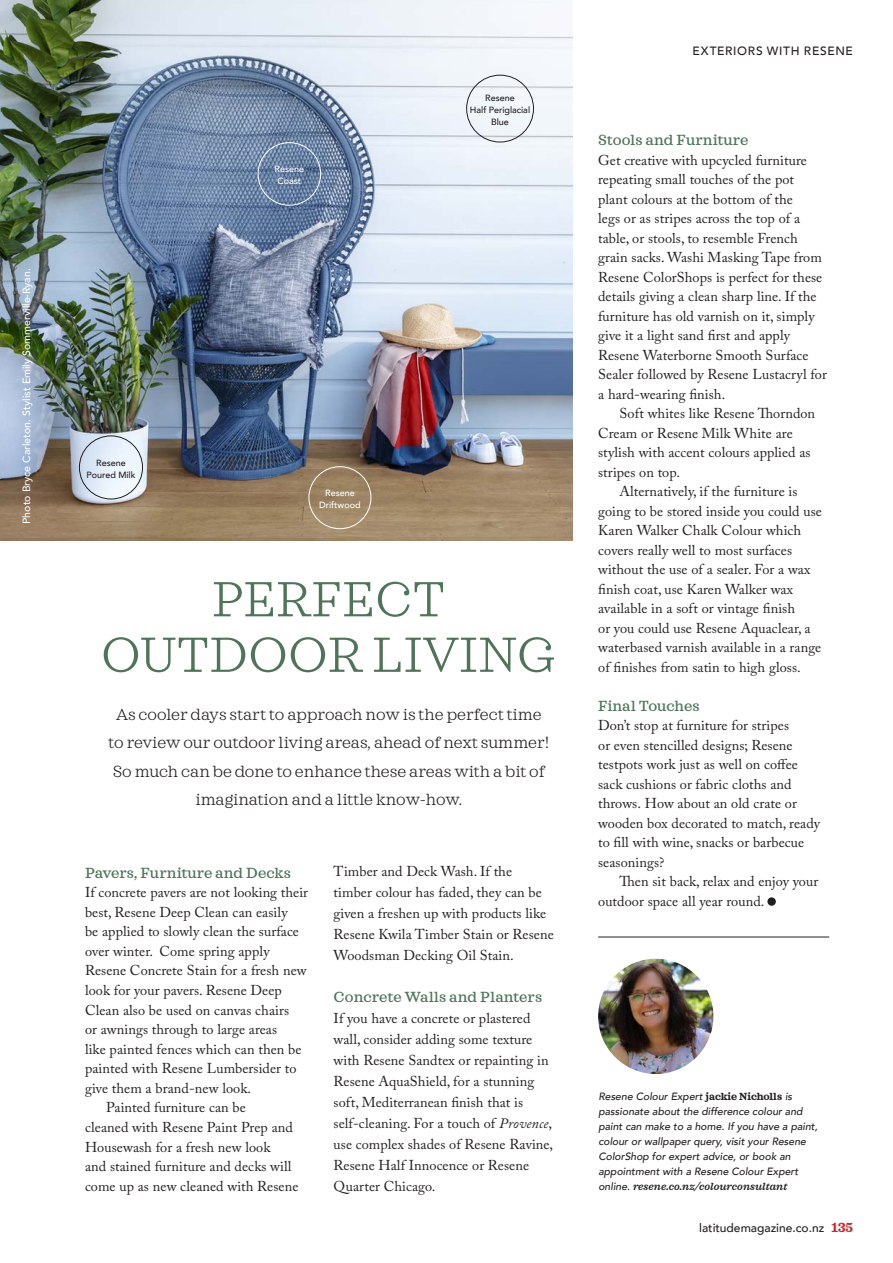
<style>
.page{position:relative;width:893px;height:1263px;background:#fff}
.page>*{position:absolute;margin:0;border:0;box-sizing:border-box;transform-origin:0 0}
.byline{font:300 50.25px "Sagona";color:#4f745a}
.byline-2{font:300 16.5px/28.5px "Sagona";color:#231f20;text-align:center}
.subhead{font:500 15px "Sagona";letter-spacing:.005em;color:#4f745a}
.Body_Copy_-_no_inden{font:14.25px/19.5px "Adobe Caslon Pro";letter-spacing:.005em;color:#231f20}
.Body_Copy{font:14.25px/19.5px "Adobe Caslon Pro";letter-spacing:.005em;color:#231f20}
.t1{font:500 12px "Avenir";color:#231f20}
.t2{font:500 12px "Avenir";letter-spacing:.055em;color:#231f20}
.Body_Copy-2{font:italic 500 10.5px/15px "Avenir";color:#231f20}
.Captions{font:500 10.5px "Avenir";color:#fff}
.Captions-2{font:500 9px/12px "Avenir";color:#231f20;text-align:center}
.Captions-3{font:500 9px/12px "Avenir";color:#fff;text-align:center}
.s1{font-style:italic}
.s2{font-family:"Sagona";font-weight:700;font-style:normal}
.s3{font-family:"Sagona";font-weight:600}
.s4{font-family:"Sagona";font-weight:700;font-size:13.5px;color:#d1232a}
</style>
<div class="page">
<img style="left:0;top:0;width:573px;height:540px">
<div style="left:466px;top:75px;width:68px;height:67px;border:1px solid #231f20;border-radius:50%"></div>
<div style="left:309px;top:466px;width:62px;height:63px;border:1px solid #fff;border-radius:50%"></div>
<div style="left:79px;top:436px;width:64px;height:63px;border:1px solid #231f20;border-radius:50%"></div>
<div style="left:258px;top:142px;width:63px;height:64px;border:1px solid #fff;border-radius:50%"></div>
<hr style="left:598px;top:937px;width:231px;height:1px;background:#231f20">
<img style="left:598px;top:959px;width:115px;height:115px;border-radius:58px">
<div style="left:767px;top:897px;width:9px;height:9px;background:#231f20;border-radius:50%"></div>
<p class="Captions" style="left:18px;top:524px;width:257px;rotate:-90deg">Photo Bryce Carleton. Stylist Emily Sommerville-Ryan.</p>
<p class="Captions-2" style="left:86px;top:456px;width:51px">Resene<br>Poured Milk</p>
<p class="Captions-3" style="left:275px;top:163px;width:31px">Resene<br>Coast</p>
<p class="Captions-2" style="left:470px;top:91px;width:62px">Resene<br>Half Periglacial<br>Blue</p>
<p class="Captions-3" style="left:319px;top:487px;width:43px">Resene<br>Driftwood</p>
<p class="byline" style="left:212px;top:570px;width:235px">PERFECT</p>
<p class="byline" style="left:101px;top:625px;width:457px">OUTDOOR LIVING</p>
<p class="byline-2" style="left:108px;top:700px;width:442px">As cooler days start to approach now is the perfect time to review our outdoor living areas, ahead of next summer!<br>So much can be done to enhance these areas with a bit of imagination and a little know-how.</p>
<p class="subhead" style="left:85px;top:863px;width:207px">Pavers, Furniture and Decks</p>
<p class="Body_Copy_-_no_inden" style="left:85px;top:882px;width:225px">If concrete pavers are not looking their best, Resene Deep Clean can easily<br>be applied to slowly clean the surface over winter. Come spring apply Resene Concrete Stain for a fresh new look for your pavers. Resene Deep Clean also be used on canvas chairs<br>or awnings through to large areas<br>like painted fences which can then be painted with Resene Lumbersider to give them a brand-new look.</p>
<p class="Body_Copy" style="left:85px;top:1098px;width:215px;text-indent:21px">Painted furniture can be<br>cleaned with Resene Paint Prep and<br>Housewash for a fresh new look<br>and stained furniture and decks will come up as new cleaned with Resene</p>
<p class="Body_Copy" style="left:334px;top:861px;width:222px;line-height:21px">Timber and Deck Wash. If the timber colour has faded, they can be given a freshen up with products like<br>Resene Kwila Timber Stain or Resene<br>Woodsman Decking Oil Stain.</p>
<p class="subhead" style="left:334px;top:988px;width:210px">Concrete Walls and Planters</p>
<p class="Body_Copy_-_no_inden" style="left:334px;top:1007px;width:221px;line-height:21px">If you have a concrete or plastered wall, consider adding some texture with Resene Sandtex or repainting in Resene AquaShield, for a stunning soft, Mediterranean finish that is self-cleaning. For a touch of <span class="s1">Provence</span>, use complex shades of Resene Ravine, Resene Half Innocence or Resene Quarter Chicago.</p>
<p class="t2" style="left:693px;top:40px;width:162px">EXTERIORS WITH RESENE</p>
<p class="subhead" style="left:598px;top:131px;width:152px">Stools and Furniture</p>
<p class="Body_Copy_-_no_inden" style="left:598px;top:150px;width:230px">Get creative with upcycled furniture repeating small touches of the pot plant colours at the bottom of the<br>legs or as stripes across the top of a table, or stools, to resemble French grain sacks. Washi Masking Tape from Resene ColorShops is perfect for these details giving a clean sharp line. If the furniture has old varnish on it, simply give it a light sand first and apply Resene Waterborne Smooth Surface Sealer followed by Resene Lustacryl for a hard-wearing finish.</p>
<p class="Body_Copy" style="left:598px;top:403px;width:219px;text-indent:21px">Soft whites like Resene Thorndon<br>Cream or Resene Milk White are stylish with accent colours applied as stripes on top.</p>
<p class="Body_Copy" style="left:598px;top:481px;width:225px;text-indent:21px">Alternatively, if the furniture is going to be stored inside you could use Karen Walker Chalk Colour which covers really well to most surfaces without the use of a sealer. For a wax finish coat, use Karen Walker wax available in a soft or vintage finish<br>or you could use Resene Aquaclear, a waterbased varnish available in a range of finishes from satin to high gloss.</p>
<p class="subhead" style="left:598px;top:696px;width:103px">Final Touches</p>
<p class="Body_Copy_-_no_inden" style="left:598px;top:715px;width:223px">Don’t stop at furniture for stripes<br>or even stencilled designs; Resene testpots work just as well on coffee sack cushions or fabric cloths and throws. How about an old crate or wooden box decorated to match, ready to fill with wine, snacks or barbecue seasonings?</p>
<p class="Body_Copy" style="left:598px;top:871px;width:222px;text-indent:21px">Then sit back, relax and enjoy your outdoor space all year round.</p>
<p class="Body_Copy-2" style="left:598px;top:1089px;width:221px">Resene Colour Expert <span class="s2">jackie Nicholls</span> is passionate about the difference colour and paint can make to a home. If you have a paint, colour or wallpaper query, visit your Resene ColorShop for expert advice, or book an appointment with a Resene Colour Expert online. <span class="s3">resene.co.nz/colourconsultant</span></p>
<p class="t1" style="left:699px;top:1218px;width:156px">latitudemagazine.co.nz <span class="s4">135</span></p>
</div>
